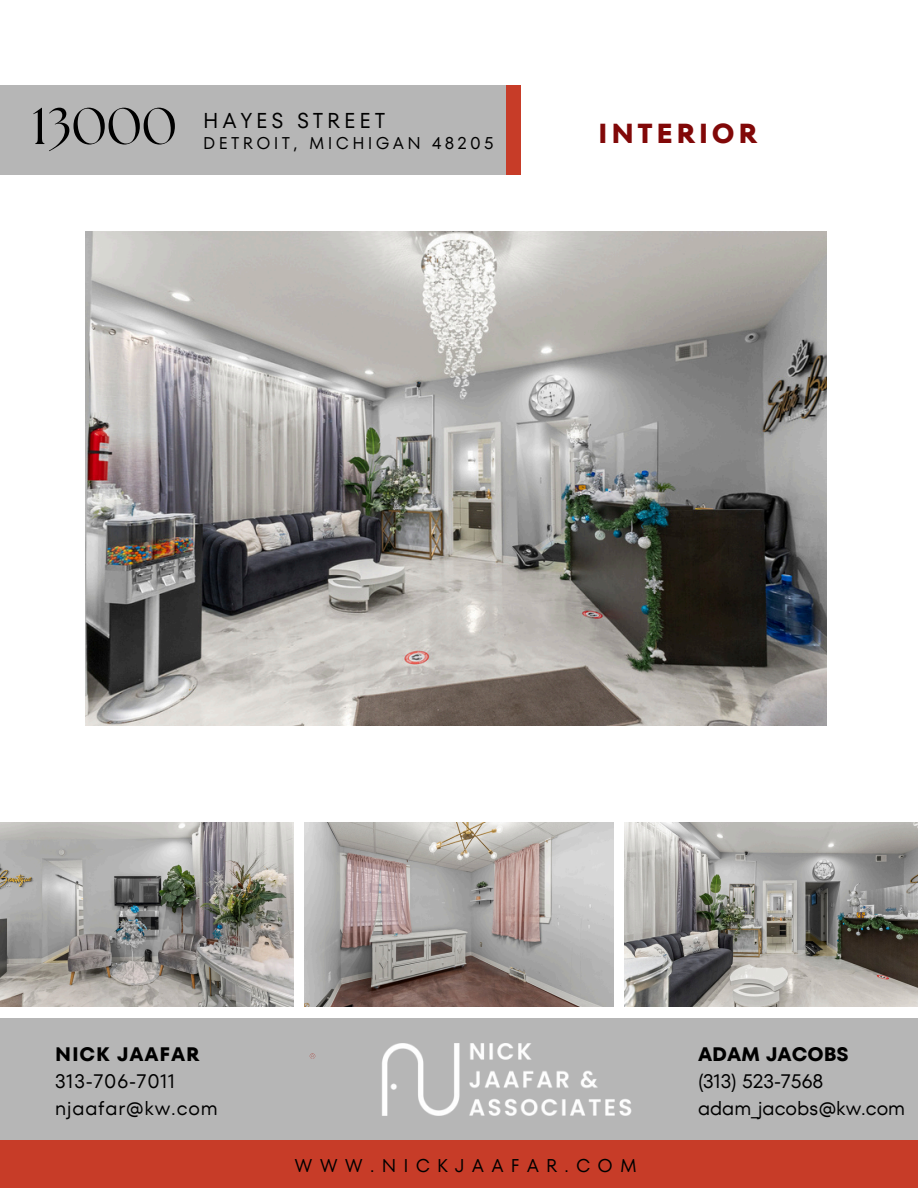
<style>
.page{position:relative;width:918px;height:1188px;background:#fff}
.page>*{position:absolute;margin:0;border:0;box-sizing:border-box;transform-origin:0 0}
.t1{font:51.45px "The Seasons";color:#000}
.t2{font:700 27.45px "TT Fors";letter-spacing:.13em;color:#810808}
.t3{font:21.45px "TT Fors";letter-spacing:.175em;color:#000}
.t4{font:19.5px/27px "TT Fors";color:#000}
.t5{font:19.5px/27px "TT Fors";letter-spacing:.045em;color:#000}
.t6{font:18.45px "TT Fors";letter-spacing:.39em;color:#000}
.t7{font:16.95px "TT Fors";letter-spacing:.195em;color:#000}
.s1{font-weight:700}
</style>
<div class="page">
<img style="left:0;top:822px;width:294px;height:185px">
<img style="left:305px;top:822px;width:308px;height:185px">
<img style="left:624px;top:822px;width:294px;height:185px">
<div style="left:0;top:1018px;width:918px;height:170px;background:#b6b6b6"></div>
<svg style="left:310px;top:1053px;width:5px;height:6px"></svg>
<div style="left:0;top:1140px;width:918px;height:48px;background:#c73c28"></div>
<div style="left:0;top:85px;width:514px;height:90px;background:#b6b6b6"></div>
<div style="left:507px;top:85px;width:14px;height:90px;background:#c73c28"></div>
<img style="left:85px;top:232px;width:741px;height:494px">
<img style="left:382px;top:1044px;width:250px;height:72px">
<h2 class="t1" style="left:32px;top:103px;width:146px">13000</h2>
<p class="t3" style="left:203px;top:106px;width:183px">HAYES STREET</p>
<p class="t7" style="left:203px;top:132px;width:292px">DETROIT, MICHIGAN 48205</p>
<h1 class="t2" style="left:598px;top:114px;width:160px">INTERIOR</h1>
<p class="t5" style="left:55px;top:1041px;width:164px"><span class="s1">NICK JAAFAR<br></span>313-706-7011 njaafar@kw.com</p>
<h4 class="t4" style="left:698px;top:1041px;width:209px"><span class="s1">ADAM JACOBS<br></span>(313) 523-7568 adam_jacobs@kw.com</h4>
<h3 class="t6" style="left:295px;top:1153px;width:344px">WWW.NICKJAAFAR.COM</h3>
</div>
